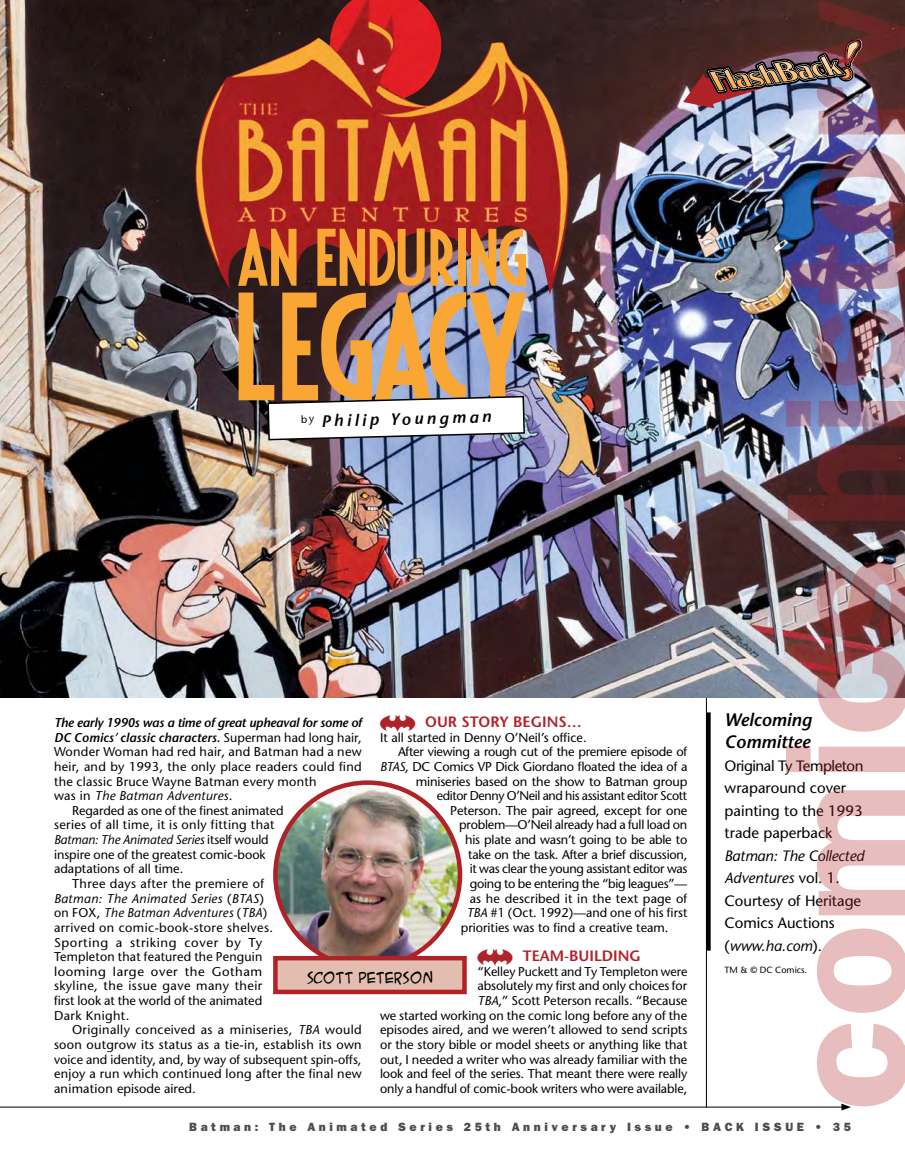
<style>
.page{position:relative;width:905px;height:1175px;background:#fff}
.page>*{position:absolute;margin:0;border:0;box-sizing:border-box;transform-origin:0 0}
.t1{font:italic 600 18px/22.5px "Stone Sans";color:#000}
.t2{font:italic 600 16.5px "Stone Sans";color:#000}
.t3{font:15px/22.5px "Stone Sans";color:#000}
.t4{font:600 15px "Stone Sans";color:#af2227}
.t5{font:14.25px "ACME Secret Agent";color:#000}
.t6{font:12.75px/14.7px "Stone Sans";color:#000;text-align:right}
.t7{font:12.75px "Stone Sans";letter-spacing:-.02em;color:#000}
.t8{font:12.75px "Stone Sans";letter-spacing:.02em;color:#000}
.t9{font:12.75px "Stone Sans";letter-spacing:.03em;color:#000}
.t10{font:italic 12.75px "Stone Sans";letter-spacing:.025em;color:#000}
.t11{font:italic 600 12.75px "Stone Sans";letter-spacing:.005em;color:#000}
.t12{font:italic 600 12.75px "Stone Sans";letter-spacing:-.02em;color:#000}
.t13{font:12.75px "Stone Sans";letter-spacing:-.025em;color:#000}
.t14{font:italic 12.75px "Stone Sans";letter-spacing:-.005em;color:#000}
.t15{font:12.75px "Stone Sans";letter-spacing:.05em;color:#000}
.t16{font:12.75px "Stone Sans";letter-spacing:.045em;color:#000}
.t17{font:800 12px "Franklin Gothic";letter-spacing:.3em;color:#4d4d4f}
.t18{font:9px "Stone Sans";color:#000}
.s1{font-family:"Batman Evolution Logo Font";font-weight:400;font-size:7.5px}
.s2{font-style:italic}
.s3{font-weight:400;font-style:normal}
.s4{font-style:normal}
</style>
<div class="page">
<hr style="left:706px;top:712px;width:4px;height:238px;background:#000">
<hr style="left:706px;top:54px;width:1px;height:1053px;background:#000">
<hr style="left:0;top:1106px;width:843px;height:1px;background:#000">
<svg style="left:841px;top:1106px;width:9px;height:4px"></svg>
<img style="left:0;top:0;width:786px;height:698px">
<img style="left:275px;top:782px;width:185px;height:185px;border-radius:92px">
<div style="left:275px;top:958px;width:189px;height:34px;background:#e3bdaf"></div>
<div style="left:273px;top:956px;width:193px;height:38px;border:4px solid #af2227"></div>
<img style="left:786px;top:0;width:118px;height:1106px">
<img style="left:683px;top:36px;width:179px;height:77px">
<img style="left:193px;top:0;width:378px;height:295px">
<svg style="left:238px;top:229px;width:58px;height:57px;background:#b9692a"></svg>
<svg style="left:317px;top:228px;width:107px;height:58px;background:#b96c2b"></svg>
<svg style="left:430px;top:229px;width:26px;height:57px"></svg>
<div style="left:458px;top:229px;width:8px;height:57px;background:#faa634"></div>
<svg style="left:471px;top:229px;width:55px;height:57px;background:#d49e63"></svg>
<img style="left:238px;top:292px;width:288px;height:149px">
<p class="t2" style="left:301px;top:410px;width:192px;rotate:-1deg"><sup>by</sup> Philip Youngman</p>
<p class="t4" style="left:380px;top:712px;width:203px"><span class="s1">H</span> OUR STORY BEGINS…</p>
<p class="t6" style="left:380px;top:729px;width:208px">It all started in Denny O’Neil’s office.</p>
<p class="t7" style="left:398px;top:744px;width:291px">After viewing a rough cut of the premiere episode of</p>
<p class="t7" style="left:380px;top:758px;width:309px"><span class="s2">BTAS</span>, DC Comics VP Dick Giordano floated the idea of a</p>
<p class="t6" style="left:416px;top:773px;width:273px">miniseries based on the show to Batman group</p>
<p class="t13" style="left:436px;top:788px;width:252px">editor Denny O’Neil and his assistant editor Scott</p>
<p class="t6" style="left:450px;top:803px;width:239px">Peterson. The pair agreed, except for one</p>
<p class="t7" style="left:459px;top:817px;width:229px">problem—O’Neil already had a full load on</p>
<p class="t7" style="left:465px;top:831px;width:223px">his plate and wasn’t going to be able to</p>
<p class="t7" style="left:468px;top:846px;width:221px">take on the task. After a brief discussion,</p>
<p class="t7" style="left:470px;top:861px;width:219px">it was clear the young assistant editor was</p>
<p class="t7" style="left:470px;top:875px;width:219px">going to be entering the “big leagues”—</p>
<p class="t6" style="left:470px;top:890px;width:219px">as he described it in the text page of</p>
<p class="t6" style="left:466px;top:905px;width:222px"><span class="s2">TBA</span> #1 (Oct. 1992)—and one of his first</p>
<p class="t6" style="left:460px;top:920px;width:209px">priorities was to find a creative team.</p>
<p class="t4" style="left:477px;top:946px;width:165px"><span class="s1">H</span> TEAM-BUILDING</p>
<p class="t6" style="left:380px;top:963px;width:309px">“Kelley Puckett and Ty Templeton were<br>absolutely my first and only choices for<br><span class="s2">TBA</span>,” Scott Peterson recalls. “Because<br>we started working on the comic long before any of the episodes aired, and we weren’t allowed to send scripts or the story bible or model sheets or anything like that out, I needed a writer who was already familiar with the look and feel of the series. That meant there were really only a handful of comic-book writers who were available,</p>
<p class="t12" style="left:54px;top:714px;width:309px">The early 1990s was a time of great upheaval for some of</p>
<p class="t11" style="left:54px;top:729px;width:309px">DC Comics’ classic characters. <span class="s3">Superman had long hair,</span></p>
<p class="t8" style="left:54px;top:744px;width:309px">Wonder Woman had red hair, and Batman had a new</p>
<p class="t8" style="left:54px;top:758px;width:309px">heir, and by 1993, the only place readers could find</p>
<p class="t8" style="left:54px;top:773px;width:264px">the classic Bruce Wayne Batman every month</p>
<p class="t10" style="left:54px;top:788px;width:180px"><span class="s4">was in</span> The Batman Adventures<span class="s4">.</span></p>
<p class="t6" style="left:72px;top:803px;width:213px">Regarded as one of the finest animated</p>
<p class="t9" style="left:54px;top:817px;width:222px">series of all time, it is only fitting that</p>
<p class="t14" style="left:54px;top:831px;width:216px">Batman: The Animated Series <span class="s4">itself would</span></p>
<p class="t6" style="left:54px;top:846px;width:213px">inspire one of the greatest comic-book</p>
<p class="t6" style="left:54px;top:861px;width:131px">adaptations of all time.</p>
<p class="t9" style="left:72px;top:875px;width:193px">Three days after the premiere of</p>
<p class="t10" style="left:54px;top:890px;width:212px">Batman: The Animated Series <span class="s4">(</span>BTAS<span class="s4">)</span></p>
<p class="t10" style="left:54px;top:905px;width:214px"><span class="s4">on FOX,</span> The Batman Adventures <span class="s4">(</span>TBA<span class="s4">)</span></p>
<p class="t9" style="left:54px;top:919px;width:220px">arrived on comic-book-store shelves.</p>
<p class="t15" style="left:54px;top:934px;width:210px">Sporting a striking cover by Ty</p>
<p class="t6" style="left:54px;top:949px;width:210px">Templeton that featured the Penguin</p>
<p class="t16" style="left:54px;top:963px;width:210px">looming large over the Gotham</p>
<p class="t9" style="left:54px;top:978px;width:210px">skyline, the issue gave many their</p>
<p class="t6" style="left:54px;top:993px;width:210px">first look at the world of the animated</p>
<p class="t9" style="left:54px;top:1007px;width:77px">Dark Knight.</p>
<p class="t9" style="left:72px;top:1022px;width:291px">Originally conceived as a miniseries, <span class="s2">TBA</span> would</p>
<p class="t8" style="left:54px;top:1036px;width:309px">soon outgrow its status as a tie-in, establish its own</p>
<p class="t6" style="left:54px;top:1051px;width:309px">voice and identity, and, by way of subsequent spin-offs,</p>
<p class="t8" style="left:54px;top:1065px;width:309px">enjoy a run which continued long after the final new</p>
<p class="t6" style="left:54px;top:1080px;width:143px">animation episode aired.</p>
<p class="t5" style="left:307px;top:966px;width:128px">SCOTT PETERSON</p>
<h1 class="t1" style="left:724px;top:708px;width:89px">Welcoming<br>Committee</h1>
<p class="t3" style="left:724px;top:754px;width:140px">Original Ty Templeton wraparound cover painting to the 1993 trade paperback</p>
<p class="t3" style="left:724px;top:844px;width:141px"><span class="s2">Batman: The Collected<br>Adventures</span> vol. 1.<br>Courtesy of Heritage<br>Comics Auctions (<span class="s2">www.ha.com</span>).</p>
<p class="t18" style="left:724px;top:964px;width:84px">TM &amp; © DC Comics.</p>
<p class="t17" style="left:189px;top:1119px;width:663px">Batman: The Animated Series 25th Anniversary Issue • BACK ISSUE • 35</p>
</div>
